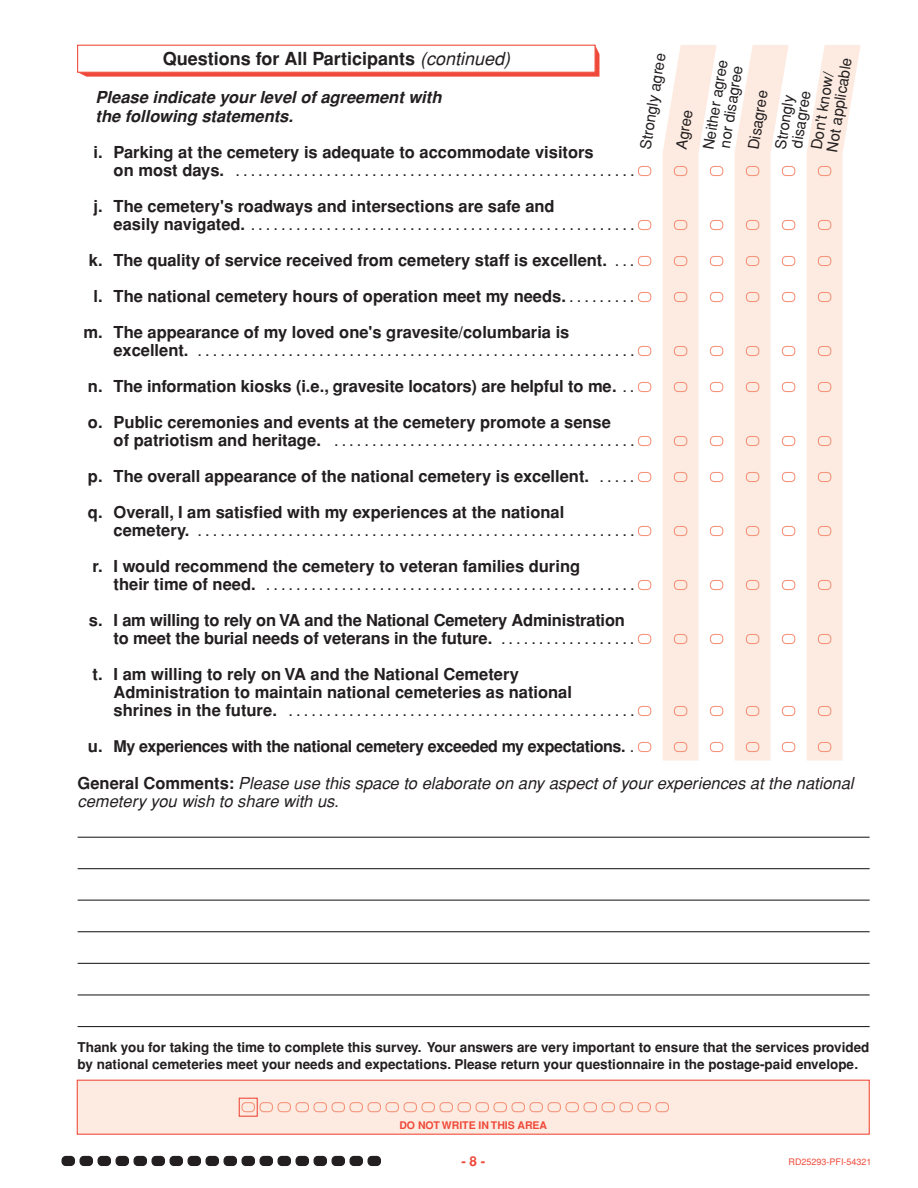
<style>
.page{position:relative;width:918px;height:1188px;background:#fff}
.page>*{position:absolute;margin:0;border:0;box-sizing:border-box;transform-origin:0 0}
.t1{font:700 18px "Helvetica";color:#231f20}
.t2{font:700 16.5px/36px "Helvetica";color:#231f20}
.t3{font:italic 16.5px/18px "Helvetica";color:#231f20}
.t4{font:16.5px "Helvetica";color:#231f20}
.t5{font:italic 700 16.5px/19.5px "Helvetica";color:#231f20}
.t6{font:700 16.2px "Helvetica";letter-spacing:-.025em;color:#231f20}
.t7{font:15px/15.8px "Helvetica";color:#231f20}
.t8{font:700 13.5px/16.5px "Helvetica";color:#231f20}
.t9{font:700 13.5px "Helvetica";color:#ef4939}
.t10{font:700 10.5px "Helvetica";color:#ef4939}
.t11{font:9px "Helvetica";color:#ef4939}
.s1{font-weight:400;font-style:italic}
.s2{font-weight:400}
.s3{font-weight:700}
.s4{font-size:16.5px}
.s5{font-weight:400;font-size:16.5px}
.s6{font-weight:700;font-style:normal}
</style>
<div class="page">
<div style="left:77px;top:1080px;width:793px;height:55px;background:#fdebe2;border:1px solid #ef4939"></div>
<div style="left:239px;top:1098px;width:19px;height:19px;border:1px solid #ef4939"></div>
<svg style="left:79px;top:47px;width:520px;height:30px;background:#f05b4c"></svg>
<div style="left:77px;top:45px;width:519px;height:28px;background:#fff;border:1px solid #ef4939"></div>
<svg style="left:637px;top:45px;width:224px;height:716px"></svg>
<hr style="left:78px;top:837px;width:792px;height:1px;background:#231f20">
<hr style="left:78px;top:868px;width:792px;height:1px;background:#231f20">
<hr style="left:78px;top:900px;width:792px;height:1px;background:#231f20">
<hr style="left:78px;top:931px;width:792px;height:1px;background:#231f20">
<hr style="left:78px;top:963px;width:792px;height:1px;background:#231f20">
<hr style="left:78px;top:994px;width:792px;height:2px;background:#231f20">
<hr style="left:78px;top:1026px;width:792px;height:1px;background:#231f20">
<div style="left:62px;top:1156px;width:13px;height:10px;background:#231f20;border:1px solid #231f20;border-radius:4px"></div>
<div style="left:98px;top:1156px;width:13px;height:10px;background:#231f20;border:1px solid #231f20;border-radius:4px"></div>
<div style="left:116px;top:1156px;width:13px;height:10px;background:#231f20;border:1px solid #231f20;border-radius:4px"></div>
<div style="left:206px;top:1156px;width:13px;height:10px;background:#231f20;border:1px solid #231f20;border-radius:4px"></div>
<div style="left:224px;top:1156px;width:13px;height:10px;background:#231f20;border:1px solid #231f20;border-radius:4px"></div>
<div style="left:242px;top:1156px;width:13px;height:10px;background:#231f20;border:1px solid #231f20;border-radius:4px"></div>
<div style="left:260px;top:1156px;width:13px;height:10px;background:#231f20;border:1px solid #231f20;border-radius:4px"></div>
<div style="left:278px;top:1156px;width:13px;height:10px;background:#231f20;border:1px solid #231f20;border-radius:4px"></div>
<div style="left:314px;top:1156px;width:13px;height:10px;background:#231f20;border:1px solid #231f20;border-radius:4px"></div>
<div style="left:332px;top:1156px;width:13px;height:10px;background:#231f20;border:1px solid #231f20;border-radius:4px"></div>
<div style="left:350px;top:1156px;width:13px;height:10px;background:#231f20;border:1px solid #231f20;border-radius:4px"></div>
<div style="left:368px;top:1156px;width:13px;height:10px;background:#231f20;border:1px solid #231f20;border-radius:4px"></div>
<div style="left:80px;top:1156px;width:13px;height:10px;background:#231f20;border:1px solid #231f20;border-radius:4px"></div>
<div style="left:134px;top:1156px;width:13px;height:10px;background:#231f20;border:1px solid #231f20;border-radius:4px"></div>
<div style="left:296px;top:1156px;width:13px;height:10px;background:#231f20;border:1px solid #231f20;border-radius:4px"></div>
<div style="left:152px;top:1156px;width:13px;height:10px;background:#231f20;border:1px solid #231f20;border-radius:4px"></div>
<div style="left:170px;top:1156px;width:13px;height:10px;background:#231f20;border:1px solid #231f20;border-radius:4px"></div>
<div style="left:188px;top:1156px;width:13px;height:10px;background:#231f20;border:1px solid #231f20;border-radius:4px"></div>
<svg style="left:241px;top:1102px;width:428px;height:11px"></svg>
<p class="t1" style="left:163px;top:53px;width:352px">Questions for All Participants <span class="s1">(continued)</span></p>
<p class="t7" style="left:639px;top:148px;width:99px;rotate:-81deg">Strongly agree</p>
<p class="t7" style="left:670px;top:148px;width:96px;line-height:26.7px;rotate:-81deg">Agree<br>Neither agree</p>
<p class="t7" style="left:810px;top:148px;width:97px;rotate:-81deg">Don't know/<br>Not applicable</p>
<p class="t7" style="left:712px;top:146px;width:85px;line-height:28.7px;rotate:-81deg">nor disagree<br>Disagree</p>
<p class="t5" style="left:96px;top:89px;width:351px">Please indicate your level of ag reement with the following statements.</p>
<p class="t7" style="left:774px;top:148px;width:63px;rotate:-81deg">Strongly disagree</p>
<p class="t2" style="left:114px;top:145px;width:523px;line-height:18px;text-indent:-20px">i. Parking at the cemetery is adequate to accommodate visitors<br>on most days. <span class="s2">.....................................................</span></p>
<p class="t2" style="left:114px;top:199px;width:523px;line-height:18px;text-indent:-20px">j. The cemetery's roadways and intersections are safe and<br>easily navigated. <span class="s2">...................................................</span></p>
<p class="t2" style="left:89px;top:244px;width:547px">k. The quality of service received from cemetery staff is excellent. <span class="s2">. . .</span></p>
<p class="t2" style="left:93px;top:280px;width:543px">l. The national cemetery hours of operation meet my needs. <span class="s2">. . . . . . . . .</span></p>
<p class="t2" style="left:83px;top:316px;width:488px">m. The appearance of my loved one's gravesite/columbaria is</p>
<p class="t2" style="left:88px;top:334px;width:548px;text-align:justify;text-indent:26px">excellent. <span class="s2">.......................................................... </span>n. The information kiosks (i.e., gravesite locators) are helpful to me. <span class="s2">. . </span>o. Public ceremonies and events at the cemetery promote a sense</p>
<p class="t2" style="left:88px;top:424px;width:548px;text-align:justify;text-indent:26px">of patriotism and heritage. <span class="s2">........................................ </span>p. The overall appearance of the national cemetery is excellent. <span class="s2">. . . . . </span>q. Overall, I am satisfied with my experiences at the national</p>
<p class="t2" style="left:93px;top:514px;width:544px;text-indent:21px">cemetery. <span class="s2">.......................................................... </span>r. I would recommend the cemetery to veteran families during</p>
<p class="t4" style="left:114px;top:578px;width:523px"><span class="s3">their time of need.</span> .................................................</p>
<p class="t2" style="left:114px;top:613px;width:522px;line-height:18px;text-indent:-25px">s. I am willing to rely on VA and the National Cemetery Administration to meet the burial needs of veterans in the future. <span class="s2">. . . . . . . . . . . . . . . . . .</span></p>
<p class="t2" style="left:114px;top:667px;width:523px;line-height:18px;text-indent:-21px">t. I am willing to rely on VA and the National Cemetery<br>Administration to maintain national cemeteries as national shrines in the future. <span class="s2">..............................................</span></p>
<p class="t6" style="left:88px;top:741px;width:548px"><span class="s4">u.</span> My experiences with the national cemetery exceeded my expectations. <span class="s5">.</span></p>
<p class="t3" style="left:78px;top:776px;width:781px"><span class="s6">G e n e r a l C o m m e n t s :</span> Please use this space to elaborate on any aspect of your experiences at the national cemetery you wish to share with us.</p>
<p class="t8" style="left:78px;top:1041px;width:793px">Thank you for taking the time to complete this survey. Your answers are very important to ensure that the services provided by national cemeteries meet your needs and expectations. Please return your questionnaire in the postage-paid envelope.</p>
<p class="t10" style="left:399px;top:1121px;width:149px">DO NOT WRITE IN THIS AREA</p>
<p class="t9" style="left:461px;top:1156px;width:26px">- 8 -</p>
<p class="t11" style="left:789px;top:1158px;width:85px">RD25293-PFI-54321</p>
</div>
